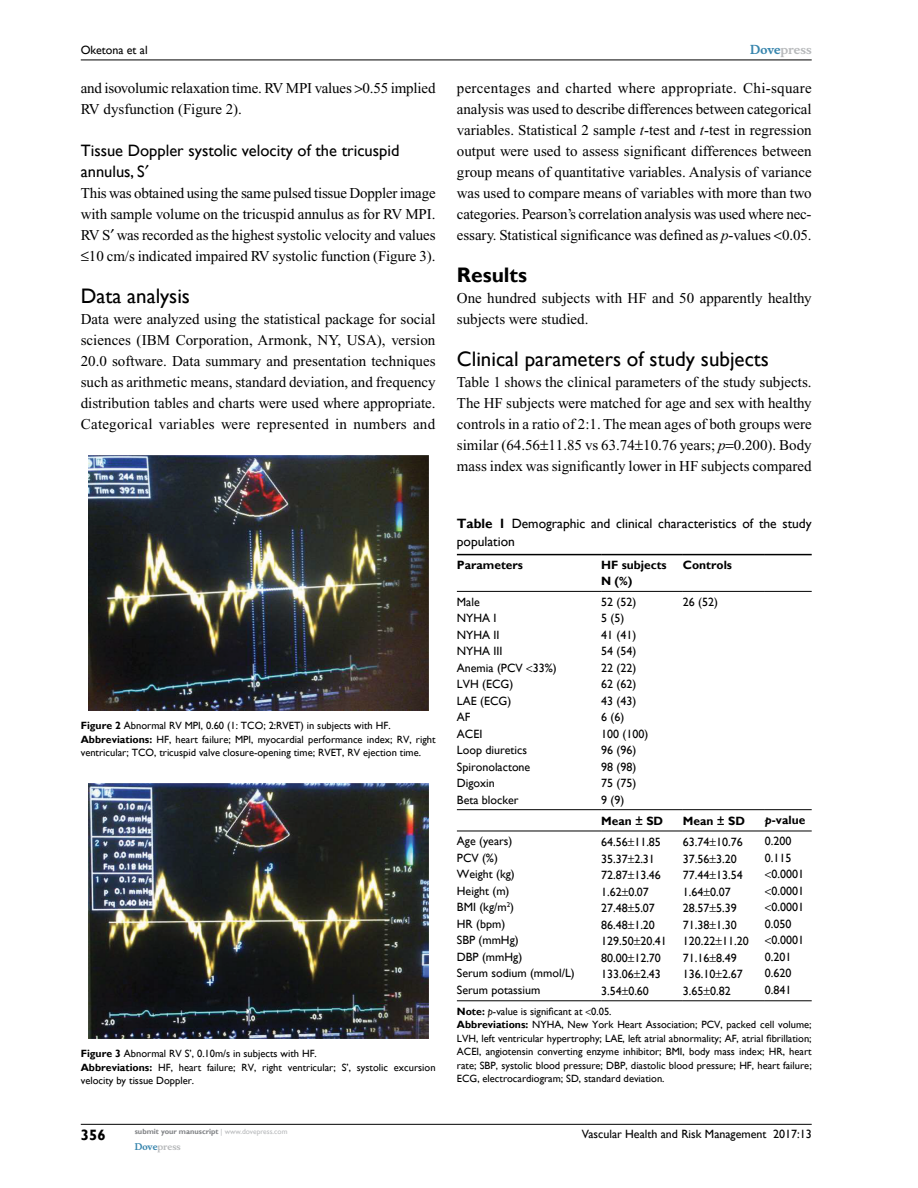
<style>
.page{position:relative;width:918px;height:1188px;background:#fff}
.page>*{position:absolute;margin:0;border:0;box-sizing:border-box;transform-origin:0 0}
.t1{font:21px "Gill Sans";color:#000}
.t2{font:700 21px "Gill Sans";color:#000}
.t3{font:16.5px/21px "Gill Sans";color:#000}
.t4{font:15px/21px "Times New Roman";color:#000;text-align:justify}
.t5{font:700 15px "Gill Sans";color:#000}
.t6{font:13.5px/18px "Gill Sans";color:#000}
.t7{font:12px/16.5px "Gill Sans";color:#000}
.t8{font:700 12px/16.5px "Gill Sans";color:#000}
.t9{font:700 12px "Musee";color:#b8babc}
.t10{font:10.5px/13.5px "Gill Sans";color:#000}
.t11{font:700 9px "Musee";color:#b8babc}
.t12{font:700 7.5px "Gill Sans";color:#808285}
.s1{font-weight:700}
.s2{font-weight:400;color:#b8babc}
.s3{color:#3785ad}
.s4{font-style:italic}
</style>
<div class="page">
<hr style="left:81px;top:1124px;width:731px;height:1px;background:#000">
<hr style="left:81px;top:60px;width:731px;height:1px;background:#000">
<img style="left:88px;top:456px;width:340px;height:255px">
<img style="left:88px;top:783px;width:340px;height:256px">
<hr style="left:457px;top:554px;width:144px;height:1px;background:#000">
<hr style="left:601px;top:554px;width:82px;height:1px;background:#000">
<hr style="left:683px;top:554px;width:82px;height:1px;background:#000">
<hr style="left:765px;top:554px;width:47px;height:1px;background:#000">
<hr style="left:457px;top:591px;width:144px;height:1px;background:#000">
<hr style="left:601px;top:591px;width:82px;height:1px;background:#000">
<hr style="left:683px;top:591px;width:82px;height:1px;background:#000">
<hr style="left:765px;top:591px;width:47px;height:1px;background:#000">
<hr style="left:457px;top:1000px;width:144px;height:1px;background:#000">
<hr style="left:601px;top:1000px;width:82px;height:1px;background:#000">
<hr style="left:683px;top:1000px;width:82px;height:1px;background:#000">
<hr style="left:765px;top:1000px;width:47px;height:1px;background:#000">
<hr style="left:457px;top:809px;width:144px;height:1px;background:#000">
<hr style="left:601px;top:809px;width:82px;height:1px;background:#000">
<hr style="left:683px;top:809px;width:82px;height:1px;background:#000">
<hr style="left:765px;top:809px;width:47px;height:1px;background:#000">
<hr style="left:457px;top:831px;width:144px;height:1px;background:#000">
<hr style="left:601px;top:831px;width:82px;height:1px;background:#000">
<hr style="left:683px;top:831px;width:82px;height:1px;background:#000">
<hr style="left:765px;top:831px;width:47px;height:1px;background:#000">
<p class="t7" style="left:81px;top:42px;width:68px">Oketona et al</p>
<p class="t4" style="left:81px;top:77px;width:356px">and isovolumic relaxation time. RV MPI values 0.55 implied<br>RV dysfunction (Figure 2).</p>
<p class="t3" style="left:81px;top:140px;width:320px">Tissue Doppler systolic velocity of the tricuspid annulus, S</p>
<p class="t4" style="left:81px;top:182px;width:356px">This was obtained using the same pulsed tissue Doppler image with sample volume on the tricuspid annulus as for RV MPI.<br>RV S was recorded as the highest systolic velocity and values ≤10 cm/s indicated impaired RV systolic function (Figure 3).</p>
<h1 class="t1" style="left:81px;top:283px;width:111px">Data analysis</h1>
<p class="t4" style="left:81px;top:308px;width:356px">Data were analyzed using the statistical package for social sciences (IBM Corporation, Armonk, NY, USA), version 20.0 software. Data summary and presentation techniques such as arithmetic means, standard deviation, and frequency distribution tables and charts were used where appropriate.<br>Categorical variables were represented in numbers and</p>
<p class="t10" style="left:81px;top:719px;width:356px"><span class="s1">Figure 2</span> Abnormal RV MPI, 0.60 (1: TCO; 2:RVET) in subjects with HF.<br><span class="s1">Abbreviations:</span> HF, heart failure; MPI, myocardial performance index; RV, right ventricular; TCO, tricuspid valve closure-opening time; RVET, RV ejection time.</p>
<p class="t10" style="left:81px;top:1047px;width:356px"><span class="s1">Figure 3</span> Abnormal RV S’, 0.10m/s in subjects with HF.<br><span class="s1">Abbreviations:</span> HF, heart failure; RV, right ventricular; S’, systolic excursion velocity by tissue Doppler.</p>
<p class="t5" style="left:81px;top:1126px;width:26px">356</p>
<p class="t12" style="left:135px;top:1127px;width:154px">submit your manuscript <span class="s2">| www.dovepress.com</span></p>
<p class="t11" style="left:135px;top:1141px;width:48px"><span class="s3">Dove</span>press</p>
<p class="t9" style="left:750px;top:43px;width:63px"><span class="s3">Dove</span>press</p>
<p class="t4" style="left:457px;top:77px;width:356px">percentages and charted where appropriate. Chi-square analysis was used to describe differences between categorical variables. Statistical 2 sample <span class="s4">t</span>-test and <span class="s4">t</span>-test in regression output were used to assess significant differences between group means of quantitative variables. Analysis of variance was used to compare means of variables with more than two categories. Pearson’s correlation analysis was used where nec&shy;essary. Statistical significance was defined as <span class="s4">p</span>-values 0.05.</p>
<h1 class="t2" style="left:457px;top:262px;width:72px">Results</h1>
<p class="t4" style="left:457px;top:287px;width:356px">One hundred subjects with HF and 50 apparently healthy subjects were studied.</p>
<h1 class="t1" style="left:457px;top:346px;width:314px">Clinical parameters of study subjects</h1>
<p class="t4" style="left:457px;top:371px;width:356px">Table 1 shows the clinical parameters of the study subjects.<br>The HF subjects were matched for age and sex with healthy controls in a ratio of 2:1. The mean ages of both groups were similar (64.56 11.85 vs 63.74 10.76 years; <span class="s4">p</span> 0.200). Body mass index was significantly lower in HF subjects compared</p>
<p class="t6" style="left:457px;top:514px;width:356px"><span class="s1">Table 1</span> Demographic and clinical characteristics of the study population</p>
<p class="t8" style="left:457px;top:557px;width:68px">Parameters</p>
<p class="t8" style="left:601px;top:557px;width:67px">HF subjects<br>N (%)</p>
<p class="t8" style="left:683px;top:557px;width:51px">Controls</p>
<p class="t7" style="left:457px;top:594px;width:101px">Male<br>NYHA I<br>NYHA II<br>NYHA III<br>Anemia (PCV 33%)<br>LVH (ECG)<br>LAE (ECG)<br>AF<br>ACEI<br>Loop diuretics<br>Spironolactone<br>Digoxin<br>Beta blocker</p>
<p class="t7" style="left:601px;top:594px;width:49px">52 (52)<br>5 (5)<br>41 (41)<br>54 (54)<br>22 (22)<br>62 (62)<br>43 (43)<br>6 (6)<br>100 (100)<br>96 (96)<br>98 (98)<br>75 (75)<br>9 (9)</p>
<p class="t7" style="left:683px;top:594px;width:37px">26 (52)</p>
<p class="t8" style="left:601px;top:813px;width:64px">Mean SD</p>
<p class="t8" style="left:683px;top:813px;width:64px">Mean SD</p>
<p class="t8" style="left:765px;top:812px;width:42px"><span class="s4">p</span>-value</p>
<p class="t7" style="left:457px;top:833px;width:119px">Age (years)<br>PCV (%)<br>Weight (kg)<br>Height (m)<br>BMI (kg/m<sup>2</sup>)<br>HR (bpm)<br>SBP (mmHg)<br>DBP (mmHg)<br>Serum sodium (mmol/L)<br>Serum potassium</p>
<p class="t7" style="left:601px;top:834px;width:67px">64.56 11.85<br>35.37 2.31<br>72.87 13.46<br>1.62 0.07<br>27.48 5.07<br>86.48 1.20<br>129.50 20.41<br>80.00 12.70<br>133.06 2.43<br>3.54 0.60</p>
<p class="t7" style="left:683px;top:834px;width:67px">63.74 10.76<br>37.56 3.20<br>77.44 13.54<br>1.64 0.07<br>28.57 5.39<br>71.38 1.30<br>120.22 11.20<br>71.16 8.49<br>136.10 2.67<br>3.65 0.82</p>
<p class="t7" style="left:765px;top:833px;width:28px">0.200</p>
<p class="t7" style="left:765px;top:850px;width:28px">0.115</p>
<p class="t7" style="left:772px;top:866px;width:34px">0.0001</p>
<p class="t7" style="left:772px;top:883px;width:34px">0.0001</p>
<p class="t7" style="left:772px;top:899px;width:34px">0.0001</p>
<p class="t7" style="left:765px;top:916px;width:28px">0.050</p>
<p class="t7" style="left:772px;top:932px;width:34px">0.0001</p>
<p class="t7" style="left:765px;top:949px;width:28px">0.201</p>
<p class="t7" style="left:765px;top:965px;width:28px">0.620</p>
<p class="t7" style="left:765px;top:982px;width:28px">0.841</p>
<p class="t10" style="left:457px;top:1005px;width:356px"><span class="s1">Note:</span> <span class="s4">p</span>-value is significant at 0.05.<br><span class="s1">Abbreviations:</span> NYHA, New York Heart Association; PCV, packed cell volume; LVH, left ventricular hypertrophy; LAE, left atrial abnormality; AF, atrial fibrillation; ACEI, angiotensin converting enzyme inhibitor; BMI, body mass index; HR, heart rate; SBP, systolic blood pressure; DBP, diastolic blood pressure; HF, heart failure; ECG, electrocardiogram; SD, standard deviation.</p>
<p class="t7" style="left:582px;top:1126px;width:231px">Vascular Health and Risk Management 2017:13</p>
</div>
